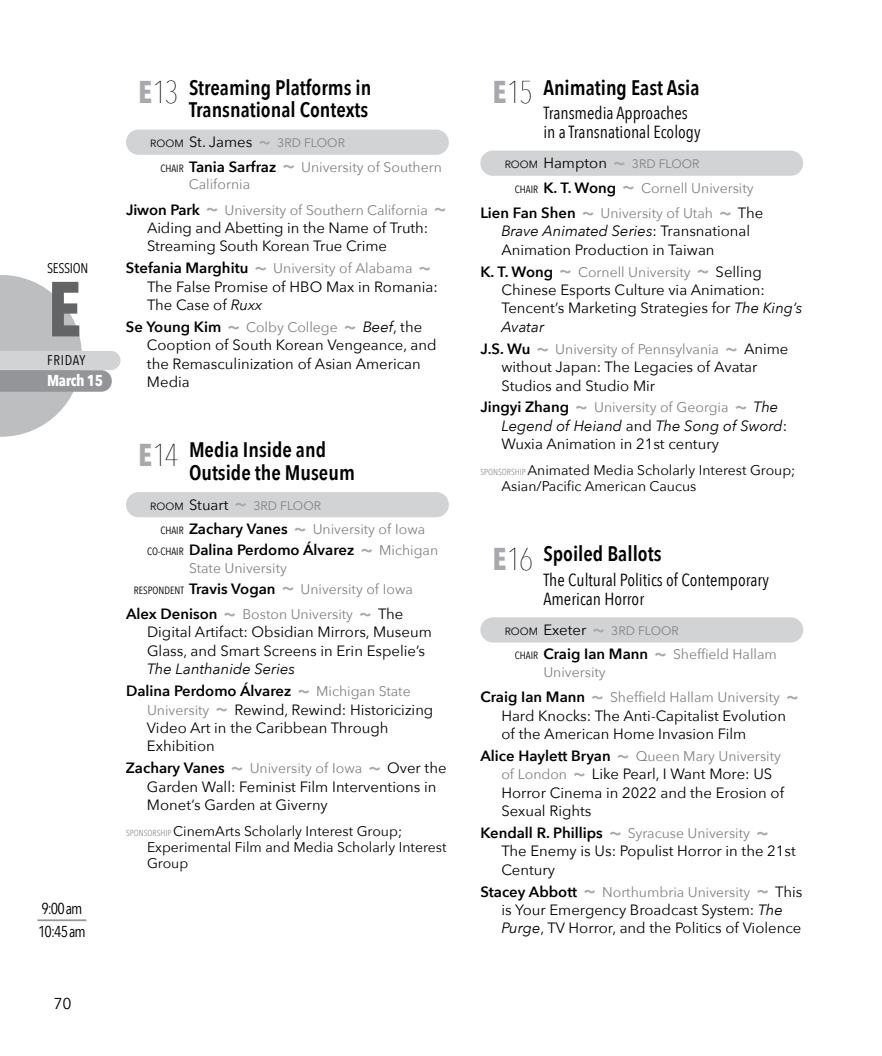
<style>
.page{position:relative;width:882px;height:1056px;background:#fff}
.page>*{position:absolute;margin:0;border:0;box-sizing:border-box;transform-origin:0 0}
.t1{font:700 77px "Avenir Next Condensed";color:#636466}
.t2{font:600 21px/22.8px "Avenir Next Condensed";color:#000;text-align:right}
.t3{font:17.5px/19.2px "Avenir Next Condensed";color:#000}
.t4{font:15.75px/22.8px "Avenir Next Condensed";letter-spacing:-.06em;color:#000}
.t5{font:700 15.75px "Avenir Next Condensed";letter-spacing:-.025em;color:#fff}
.t6{font:15.75px "Avenir Next";color:#000}
.t7{font:14.88px/18.4px "Avenir Next";color:#000}
.t8{font:600 14.88px/21.9px "Avenir Next";color:#000}
.t9{font:14px/17.5px "Avenir Next";color:#808285}
.t10{font:14px/15.8px "Avenir Next";color:#000}
.t11{font:14px "Avenir Next Condensed";letter-spacing:-.025em;color:#000}
.t12{font:12.25px "Avenir Next";color:#808285}
.s1{font-weight:700;font-size:31.5px;color:#a7a9ac}
.s2{font-weight:200;font-size:31.5px}
.s3{font-size:10.5px}
.s4{font-weight:600;font-size:21px;color:#a7a9ac}
.s5{font-size:12.25px;color:#808285}
.s6{font-family:"Avenir Next Condensed";font-size:10.5px;color:#000}
.s7{font-weight:600;font-size:14.88px;color:#000}
.s8{font-style:italic}
.s9{font-style:italic;font-size:14.88px;color:#000}
.s10{font-size:14.88px;color:#000}
.s11{font-size:10.5px;color:#000}
.s12{font-family:"Avenir Next Condensed";font-weight:400;font-size:10.5px}
.s13{font-size:21px;color:#a7a9ac}
.s14{font-weight:400;font-size:14px;color:#808285}
.s15{font-weight:400;font-style:italic}
.s16{font-size:14px;color:#808285}
.s17{font-family:"Avenir Next Condensed";font-size:8.75px;color:#939598}
</style>
<div class="page">
<svg style="left:0;top:275px;width:121px;height:161px"></svg>
<hr style="left:37px;top:919px;width:49px;height:1px;background:#939598">
<div style="left:126px;top:130px;width:323px;height:25px;background:#d1d3d4;border-radius:13px"></div>
<div style="left:126px;top:492px;width:323px;height:25px;background:#d1d3d4;border-radius:13px"></div>
<div style="left:480px;top:150px;width:323px;height:26px;background:#d1d3d4;border-radius:13px"></div>
<div style="left:480px;top:617px;width:323px;height:25px;background:#d1d3d4;border-radius:13px"></div>
<p class="t11" style="left:47px;top:256px;width:43px">SESSION</p>
<h1 class="t1" style="left:47px;top:262px;width:36px">E</h1>
<p class="t11" style="left:47px;top:348px;width:40px">FRIDAY</p>
<p class="t5" style="left:47px;top:371px;width:57px">March 15</p>
<p class="t4" style="left:38px;top:896px;width:49px">9:00 am<br>10:45 am</p>
<h2 class="t2" style="left:138px;top:75px;width:235px"><span class="s1">E</span><span class="s2">13</span> Streaming Platforms in<br>Transnational Contexts</h2>
<p class="t7" style="left:150px;top:132px;width:196px"><span class="s3">ROOM</span> St. James <span class="s4">~</span> <span class="s5">3RD FLOOR</span></p>
<p class="t9" style="left:189px;top:157px;width:255px;text-indent:-29px"><span class="s6">CHAIR</span> <span class="s7">Tania Sarfraz</span> <span class="s4">~</span> University of Southern<br>California</p>
<p class="t9" style="left:126px;top:200px;width:323px"><span class="s7">Jiwon Park</span> <span class="s4">~</span> University of Southern California <span class="s4">~</span></p>
<p class="t7" style="left:147px;top:218px;width:283px">Aiding and Abetting in the Name of Truth:<br>Streaming South Korean True Crime</p>
<p class="t9" style="left:126px;top:259px;width:307px"><span class="s7">Stefania Marghitu</span> <span class="s4">~</span> University of Alabama <span class="s4">~</span></p>
<p class="t7" style="left:147px;top:276px;width:292px">The False Promise of HBO Max in Romania:<br>The Case of <span class="s8">Ruxx</span></p>
<p class="t9" style="left:126px;top:317px;width:298px"><span class="s7">Se Young Kim</span> <span class="s4">~</span> Colby College <span class="s4">~</span> <span class="s9">Beef</span><span class="s10">, the</span></p>
<p class="t7" style="left:147px;top:335px;width:291px">Cooption of South Korean Vengeance, and the Remasculinization of Asian American<br>Media</p>
<h2 class="t2" style="left:189px;top:437px;width:167px;text-align:left;text-indent:-51px"><span class="s1">E</span><span class="s2">14</span> Media Inside and<br>Outside the Museum</h2>
<p class="t12" style="left:150px;top:495px;width:172px"><span class="s11">ROOM</span> <span class="s10">Stuart</span> <span class="s4">~</span> 3RD FLOOR</p>
<p class="t9" style="left:160px;top:520px;width:266px"><span class="s6">CHAIR</span> <span class="s7">Zachary Vanes</span> <span class="s4">~</span> University of Iowa</p>
<p class="t8" style="left:147px;top:538px;width:293px"><span class="s12">CO-CHAIR</span> Dalina Perdomo Álvarez <span class="s13">~</span> <span class="s14">Michigan</span></p>
<p class="t9" style="left:134px;top:556px;width:281px;line-height:21px;text-indent:55px">State University<br><span class="s6">RESPONDENT</span> <span class="s7">Travis Vogan</span> <span class="s4">~</span> University of Iowa</p>
<p class="t9" style="left:126px;top:604px;width:279px"><span class="s7">Alex Denison</span> <span class="s4">~</span> Boston University <span class="s4">~</span> <span class="s10">The</span></p>
<p class="t7" style="left:147px;top:622px;width:286px">Digital Artifact: Obsidian Mirrors, Museum<br>Glass, and Smart Screens in Erin Espelie’s</p>
<p class="t8" style="left:126px;top:657px;width:286px;text-indent:21px"><span class="s15">The Lanthanide Series<br></span>Dalina Perdomo Álvarez <span class="s13">~</span> <span class="s14">Michigan State</span></p>
<p class="t7" style="left:147px;top:699px;width:288px"><span class="s16">University</span> <span class="s4">~</span> Rewind, Rewind: Historicizing<br>Video Art in the Caribbean Through<br>Exhibition</p>
<p class="t9" style="left:126px;top:758px;width:322px"><span class="s7">Zachary Vanes</span> <span class="s4">~</span> University of Iowa <span class="s4">~</span> <span class="s10">Over the</span></p>
<p class="t7" style="left:147px;top:776px;width:291px">Garden Wall: Feminist Film Interventions in<br>Monet’s Garden at Giverny</p>
<p class="t10" style="left:147px;top:822px;width:301px;text-indent:-21px"><span class="s17">SPONSORSHIP</span> CinemArts Scholarly Interest Group;<br>Experimental Film and Media Scholarly Interest<br>Group</p>
<p class="t6" style="left:53px;top:990px;width:20px">70</p>
<h2 class="t2" style="left:492px;top:75px;width:209px"><span class="s1">E</span><span class="s2">15</span> Animating East Asia</h2>
<p class="t3" style="left:543px;top:102px;width:159px">Transmedia Approaches in a Transnational Ecology</p>
<p class="t12" style="left:505px;top:153px;width:196px"><span class="s11">ROOM</span> <span class="s10">Hampton</span> <span class="s4">~</span> 3RD FLOOR</p>
<p class="t9" style="left:480px;top:174px;width:284px;line-height:25.4px;text-indent:34px"><span class="s6">CHAIR</span> <span class="s7">K. T. Wong</span> <span class="s4">~</span> Cornell University<br><span class="s7">Lien Fan Shen</span> <span class="s4">~</span> University of Utah <span class="s4">~</span> <span class="s10">The</span></p>
<p class="t7" style="left:501px;top:221px;width:250px"><span class="s8">Brave Animated Series</span>: Transnational<br>Animation Production in Taiwan</p>
<p class="t9" style="left:480px;top:262px;width:283px"><span class="s7">K. T. Wong</span> <span class="s4">~</span> Cornell University <span class="s4">~</span> <span class="s10">Selling</span></p>
<p class="t7" style="left:501px;top:280px;width:303px">Chinese Esports Culture via Animation:<br>Tencent’s Marketing Strategies for <span class="s8">The King’s<br>Avatar</span></p>
<p class="t9" style="left:480px;top:339px;width:310px"><span class="s7">J.S. Wu</span> <span class="s4">~</span> University of Pennsylvania <span class="s4">~</span> <span class="s10">Anime</span></p>
<p class="t7" style="left:501px;top:357px;width:258px">without Japan: The Legacies of Avatar<br>Studios and Studio Mir</p>
<p class="t9" style="left:480px;top:398px;width:300px"><span class="s7">Jingyi Zhang</span> <span class="s4">~</span> University of Georgia <span class="s4">~</span> <span class="s9">The</span></p>
<p class="t7" style="left:501px;top:415px;width:287px"><span class="s8">Legend of Heiand</span> and <span class="s8">The Song of Sword</span>:<br>Wuxia Animation in 21st century</p>
<p class="t10" style="left:501px;top:462px;width:296px;text-indent:-21px"><span class="s17">SPONSORSHIP</span> Animated Media Scholarly Interest Group;<br>Asian/Pacific American Caucus</p>
<h2 class="t2" style="left:492px;top:542px;width:171px"><span class="s1">E</span><span class="s2">16</span> Spoiled Ballots</h2>
<p class="t3" style="left:543px;top:569px;width:227px">The Cultural Politics of Contemporary<br>American Horror</p>
<p class="t12" style="left:505px;top:620px;width:176px"><span class="s11">ROOM</span> <span class="s10">Exeter</span> <span class="s4">~</span> 3RD FLOOR</p>
<p class="t9" style="left:543px;top:645px;width:235px;text-indent:-29px"><span class="s6">CHAIR</span> <span class="s7">Craig Ian Mann</span> <span class="s4">~</span> Sheffield Hallam<br>University</p>
<p class="t9" style="left:480px;top:688px;width:321px"><span class="s7">Craig Ian Mann</span> <span class="s4">~</span> Sheffield Hallam University <span class="s4">~</span></p>
<p class="t7" style="left:501px;top:705px;width:286px">Hard Knocks: The Anti-Capitalist Evolution of the American Home Invasion Film</p>
<p class="t9" style="left:480px;top:746px;width:302px"><span class="s7">Alice Haylett Bryan</span> <span class="s4">~</span> Queen Mary University</p>
<p class="t7" style="left:501px;top:764px;width:284px"><span class="s16">of London</span> <span class="s4">~</span> Like Pearl, I Want More: US<br>Horror Cinema in 2022 and the Erosion of<br>Sexual Rights</p>
<p class="t9" style="left:480px;top:823px;width:291px"><span class="s7">Kendall R. Phillips</span> <span class="s4">~</span> Syracuse University <span class="s4">~</span></p>
<p class="t7" style="left:501px;top:841px;width:296px">The Enemy is Us: Populist Horror in the 21st<br>Century</p>
<p class="t9" style="left:480px;top:882px;width:324px"><span class="s7">Stacey Abbott</span> <span class="s4">~</span> Northumbria University <span class="s4">~</span> <span class="s10">This</span></p>
<p class="t7" style="left:501px;top:899px;width:301px">is Your Emergency Broadcast System: <span class="s8">The<br>Purge</span>, TV Horror, and the Politics of Violence</p>
</div>
